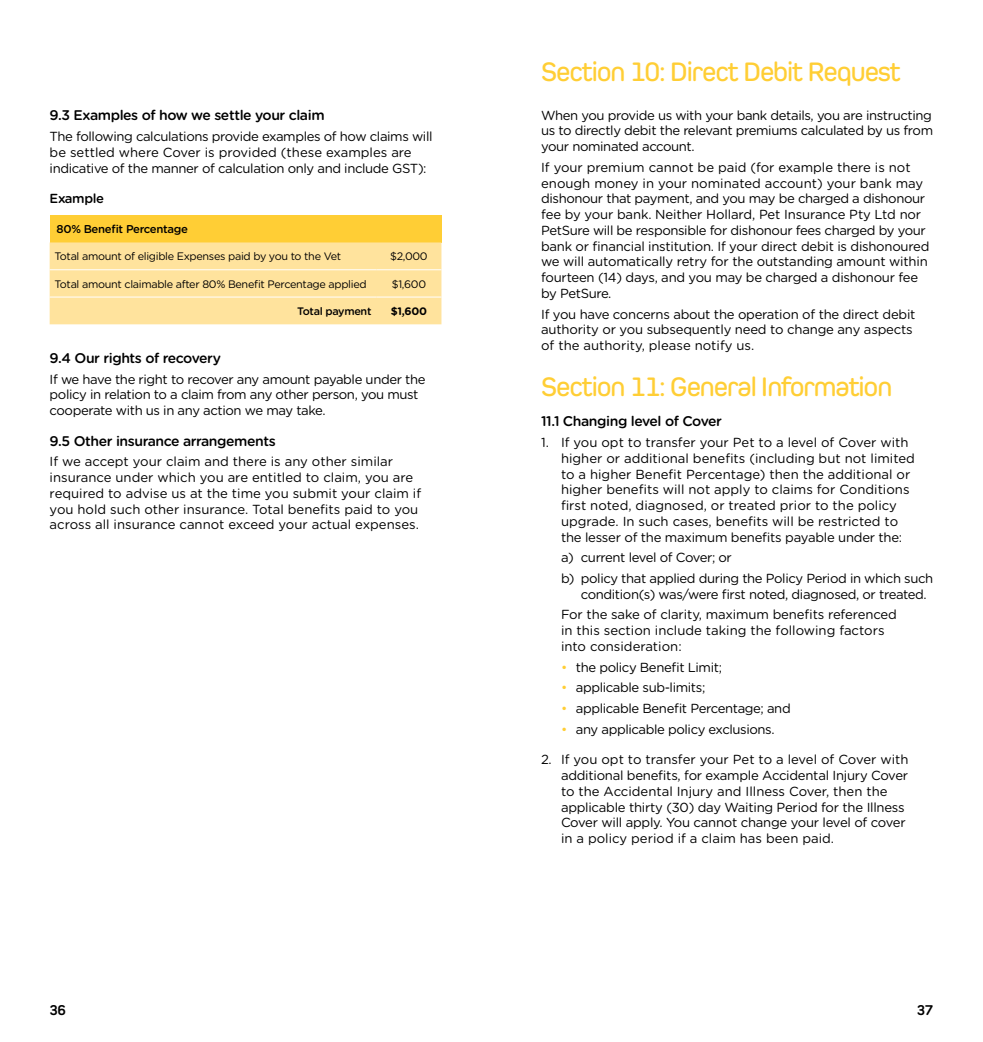
<style>
.page{position:relative;width:983px;height:1042px;background:#fff}
.page>*{position:absolute;margin:0;border:0;box-sizing:border-box;transform-origin:0 0}
.t1{font:600 28px "Pero";letter-spacing:-.04em;color:#ffce35}
.t2{font:700 14.88px "Pero";color:#000}
.t3{font:500 14px "Gotham Rounded";letter-spacing:-.03em;color:#000}
.t4{font:13.12px/15.8px "Gotham Rounded";letter-spacing:-.02em;color:#000}
.t5{font:13.12px/15.8px "Gotham Rounded";color:#000}
.t6{font:500 13.12px "Gotham Rounded";letter-spacing:-.03em;color:#000}
.t7{font:500 11.38px "Gotham Rounded";letter-spacing:-.03em;color:#000}
.t8{font:10.85px "Gotham Rounded";letter-spacing:-.03em;color:#000}
.t9{font:500 10.85px "Gotham Rounded";letter-spacing:-.03em;color:#000}
.t10{font:700 10.85px "Gotham Rounded";color:#000}
.s1{color:#ffce35}
</style>
<div class="page">
<div style="left:50px;top:215px;width:391px;height:27px;background:#ffce35"></div>
<div style="left:50px;top:242px;width:391px;height:82px;background:#ffe39d"></div>
<hr style="left:50px;top:269px;width:326px;height:1px;background:#fff">
<hr style="left:376px;top:269px;width:65px;height:1px;background:#fff">
<hr style="left:50px;top:297px;width:326px;height:1px;background:#fff">
<hr style="left:376px;top:297px;width:65px;height:1px;background:#fff">
<p class="t3" style="left:50px;top:105px;width:276px">9.3 Examples of how we settle your claim</p>
<p class="t4" style="left:50px;top:128px;width:384px">The following calculations provide examples of how claims will be settled where Cover is provided (these examples are indicative of the manner of calculation only and include GST):</p>
<p class="t6" style="left:50px;top:189px;width:56px">Example</p>
<p class="t7" style="left:57px;top:221px;width:133px">80% Benefit Percentage</p>
<p class="t8" style="left:55px;top:249px;width:288px">Total amount of eligible Expenses paid by you to the Vet</p>
<p class="t8" style="left:390px;top:249px;width:39px">$2,000</p>
<p class="t8" style="left:55px;top:276px;width:313px">Total amount claimable after 80% Benefit Percentage applied</p>
<p class="t8" style="left:391px;top:276px;width:36px">$1,600</p>
<p class="t9" style="left:297px;top:303px;width:76px">Total payment</p>
<p class="t10" style="left:391px;top:303px;width:38px">$1,600</p>
<p class="t3" style="left:50px;top:348px;width:173px">9.4 Our rights of recovery</p>
<p class="t4" style="left:50px;top:370px;width:377px">If we have the right to recover any amount payable under the policy in relation to a claim from any other person, you must cooperate with us in any action we may take.</p>
<p class="t3" style="left:50px;top:431px;width:228px">9.5 Other insurance arrangements</p>
<p class="t5" style="left:50px;top:453px;width:373px">If we accept your claim and there is any other similar insurance under which you are entitled to claim, you are required to advise us at the time you submit your claim if you hold such other insurance. Total benefits paid to you across all insurance cannot exceed your actual expenses.</p>
<h1 class="t1" style="left:541px;top:55px;width:361px">Section 10: Direct Debit Request</h1>
<p class="t4" style="left:541px;top:107px;width:393px;text-align:justify">When you provide us with your bank details, you are instructing us to directly debit the relevant premiums calculated by us from your nominated account.</p>
<p class="t4" style="left:541px;top:159px;width:389px">If your premium cannot be paid (for example there is not enough money in your nominated account) your bank may dishonour that payment, and you may be charged a dishonour fee by your bank. Neither Hollard, Pet Insurance Pty Ltd nor PetSure will be responsible for dishonour fees charged by your bank or financial institution. If your direct debit is dishonoured we will automatically retry for the outstanding amount within fourteen (14) days, and you may be charged a dishonour fee by PetSure.</p>
<p class="t4" style="left:541px;top:305px;width:376px">If you have concerns about the operation of the direct debit authority or you subsequently need to change any aspects of the authority, please notify us.</p>
<h1 class="t1" style="left:541px;top:370px;width:352px">Section 11: General Information</h1>
<p class="t3" style="left:541px;top:411px;width:182px">11.1 Changing level of Cover</p>
<p class="t5" style="left:561px;top:434px;width:355px;text-indent:-20px">1. If you opt to transfer your Pet to a level of Cover with higher or additional benefits (including but not limited to a higher Benefit Percentage) then the additional or higher benefits will not apply to claims for Conditions first noted, diagnosed, or treated prior to the policy upgrade. In such cases, benefits will be restricted to the lesser of the maximum benefits payable under the:</p>
<p class="t4" style="left:561px;top:547px;width:374px;line-height:20.7px">a) current level of Cover; or<br>b) policy that applied during the Policy Period in which such</p>
<p class="t4" style="left:561px;top:583px;width:367px;line-height:20.7px;text-indent:20px">condition(s) was/were first noted, diagnosed, or treated.<br>For the sake of clarity, maximum benefits referenced</p>
<p class="t5" style="left:561px;top:622px;width:325px">in this section include taking the following factors into consideration:</p>
<p class="t4" style="left:561px;top:658px;width:162px"><span class="s1">•</span> the policy Benefit Limit;</p>
<p class="t4" style="left:561px;top:679px;width:146px"><span class="s1">•</span> applicable sub-limits;</p>
<p class="t4" style="left:561px;top:700px;width:231px"><span class="s1">•</span> applicable Benefit Percentage; and</p>
<p class="t4" style="left:561px;top:721px;width:215px"><span class="s1">•</span> any applicable policy exclusions.</p>
<p class="t4" style="left:561px;top:751px;width:349px;text-indent:-20px">2. If you opt to transfer your Pet to a level of Cover with additional benefits, for example Accidental Injury Cover to the Accidental Injury and Illness Cover, then the applicable thirty (30) day Waiting Period for the Illness Cover will apply. You cannot change your level of cover in a policy period if a claim has been paid.</p>
<p class="t2" style="left:50px;top:1001px;width:18px">36</p>
<p class="t2" style="left:916px;top:1001px;width:18px">37</p>
</div>
